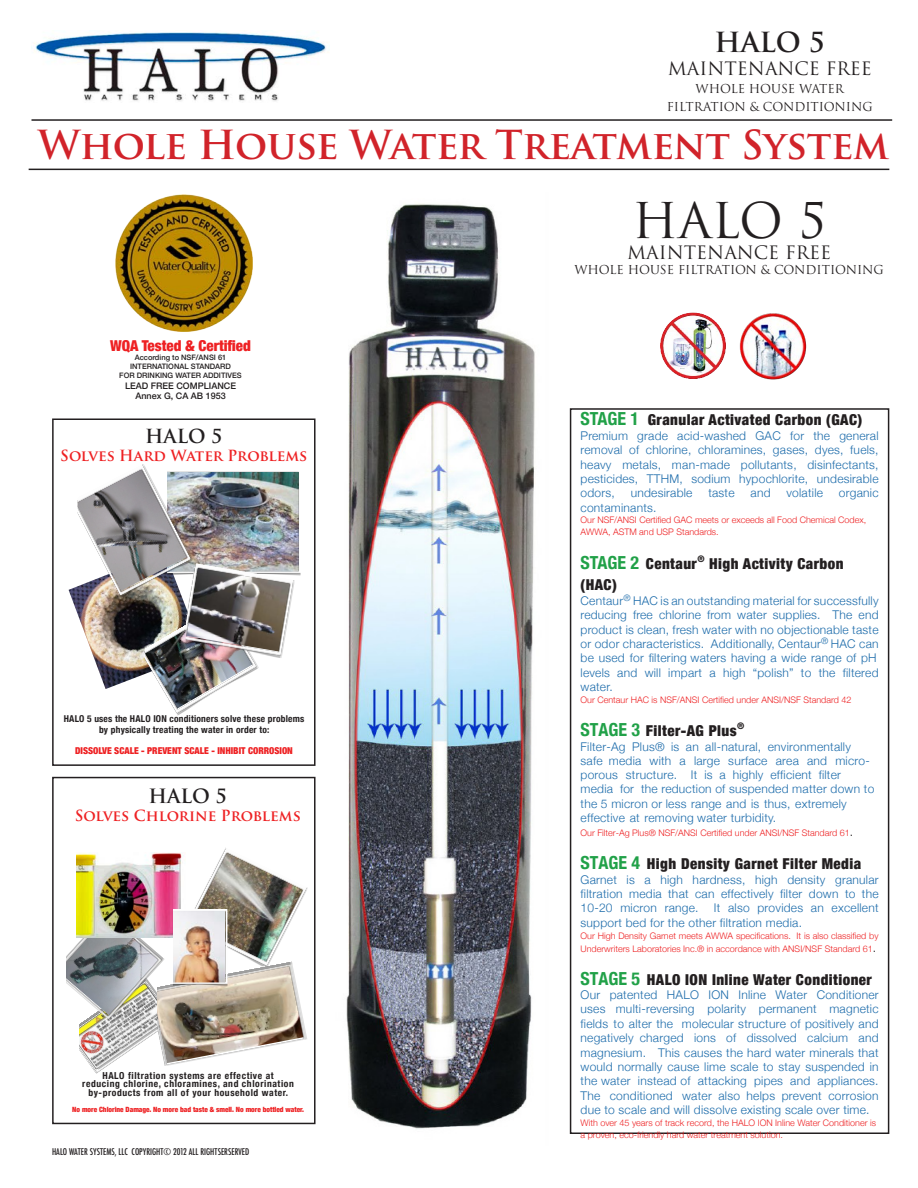
<style>
.page{position:relative;width:918px;height:1188px;background:#fff}
.page>*{position:absolute;margin:0;border:0;box-sizing:border-box;transform-origin:0 0}
.t1{font:48px "Trajan Pro";color:#231f20}
.t2{font:700 39px "Trajan Pro";letter-spacing:-.01em;color:#d1232a}
.t3{font:700 27px "Trajan Pro";color:#231f20}
.t4{font:700 19.2px "Trajan Pro";color:#231f20}
.t5{font:700 18.9px "Trajan Pro";color:#231f20}
.t6{font:18px "Trajan Pro";color:#231f20}
.t7{font:900 condensed 15px "Helvetica Neue";letter-spacing:.03em;color:#231f20}
.t8{font:700 15px "Trajan Pro";color:#ee2123}
.t9{font:900 condensed 15px "Helvetica Neue";color:#ee2123}
.t10{font:300 12px/14.4px "Helvetica Neue";letter-spacing:.02em;color:#1d6cab;text-align:justify}
.t11{font:12px "Trajan Pro";color:#231f20}
.t12{font:700 condensed 9.6px "Helvetica Neue";letter-spacing:.06em;color:#231f20}
.t13{font:700 condensed 9.45px/10.6px "Helvetica Neue";letter-spacing:.02em;color:#231f20;text-align:center}
.t14{font:900 condensed 9.45px "Helvetica Neue";color:#ee2123}
.t15{font:300 9px/12px "Helvetica Neue";color:#ee2123}
.t16{font:500 condensed 9px "Futura";color:#231f20}
.t17{font:500 9px "Helvetica Neue";color:#231f20}
.t18{font:900 condensed 9px "Helvetica Neue";color:#231f20}
.t19{font:500 7.5px "Helvetica Neue";color:#231f20}
.t20{font:900 condensed 7.2px "Helvetica Neue";color:#ee2123}
.s1{font-weight:700;font-size:18px;color:#21a148}
.s2{font-size:12px;color:#231f20}
</style>
<div class="page">
<hr style="left:32px;top:119px;width:860px;height:2px;background:#231f20">
<div style="left:52px;top:777px;width:264px;height:347px;border:2px solid #231f20"></div>
<img style="left:194px;top:848px;width:114px;height:113px">
<img style="left:79px;top:1023px;width:79px;height:51px">
<img style="left:158px;top:961px;width:149px;height:105px">
<img style="left:81px;top:937px;width:87px;height:86px">
<img style="left:66px;top:910px;width:99px;height:110px">
<img style="left:77px;top:853px;width:105px;height:84px">
<img style="left:174px;top:909px;width:53px;height:77px">
<div style="left:52px;top:418px;width:264px;height:348px;border:2px solid #231f20"></div>
<img style="left:69px;top:586px;width:116px;height:103px">
<img style="left:194px;top:471px;width:106px;height:105px">
<img style="left:78px;top:464px;width:116px;height:134px">
<img style="left:145px;top:604px;width:114px;height:112px">
<img style="left:186px;top:563px;width:109px;height:95px">
<div style="left:570px;top:408px;width:319px;height:726px;border:2px solid #231f20"></div>
<hr style="left:29px;top:169px;width:860px;height:1px;background:#231f20">
<img style="left:34px;top:32px;width:292px;height:69px">
<img style="left:346px;top:203px;width:189px;height:926px">
<img style="left:661px;top:313px;width:65px;height:65px">
<img style="left:739px;top:313px;width:68px;height:67px">
<img style="left:115px;top:194px;width:137px;height:138px">
<p class="t3" style="left:714px;top:25px;width:112px">HALO 5</p>
<p class="t6" style="left:668px;top:57px;width:206px">MAINTENANCE FREE</p>
<p class="t11" style="left:696px;top:81px;width:150px">WHOLE HOUSE WATER</p>
<p class="t11" style="left:667px;top:99px;width:207px">FILTRATION &amp; CONDITIONING</p>
<p class="t2" style="left:38px;top:120px;width:853px">Whole House Water Treatment System</p>
<p class="t9" style="left:110px;top:333px;width:142px">WQA Tested &amp; Certified</p>
<p class="t19" style="left:135px;top:351px;width:93px">According to NSF/ANSI 61</p>
<p class="t19" style="left:130px;top:360px;width:102px">INTERNATIONAL STANDARD</p>
<p class="t19" style="left:119px;top:369px;width:124px">FOR DRINKING WATER ADDITIVES</p>
<p class="t17" style="left:125px;top:378px;width:113px">LEAD FREE COMPLIANCE</p>
<p class="t17" style="left:135px;top:389px;width:92px">Annex G, CA AB 1953</p>
<p class="t5" style="left:145px;top:424px;width:79px">HALO 5</p>
<p class="t8" style="left:60px;top:446px;width:249px">Solves Hard Water Problems</p>
<p class="t13" style="left:64px;top:713px;width:242px">HALO 5 uses the HALO ION conditioners solve these problems by physically treating the water in order to:</p>
<p class="t14" style="left:75px;top:743px;width:219px">DISSOLVE SCALE - PREVENT SCALE - INHIBIT CORROSION</p>
<p class="t4" style="left:148px;top:784px;width:80px">HALO 5</p>
<p class="t8" style="left:75px;top:806px;width:227px">Solves Chlorine Problems</p>
<p class="t12" style="left:102px;top:1067px;width:173px">HALO filtration systems are effective at</p>
<p class="t12" style="left:82px;top:1076px;width:213px">reducing chlorine, chloramines, and chlorination</p>
<p class="t12" style="left:88px;top:1084px;width:201px">by-products from all of your household water.</p>
<p class="t20" style="left:72px;top:1104px;width:233px">No more Chlorine Damage. No more bad taste &amp; smell. No more bottled water.</p>
<p class="t16" style="left:52px;top:1146px;width:199px">HALO WATER SYSTEMS, LLC COPYRIGHT© 2012 ALL RIGHTSERSERVED</p>
<p class="t1" style="left:632px;top:190px;width:195px">HALO 5</p>
<p class="t6" style="left:627px;top:241px;width:206px">MAINTENANCE FREE</p>
<p class="t11" style="left:574px;top:262px;width:311px">WHOLE HOUSE FILTRATION &amp; CONDITIONING</p>
<p class="t7" style="left:581px;top:408px;width:283px"><span class="s1">STAGE 1</span> Granular Activated Carbon (GAC)</p>
<p class="t10" style="left:581px;top:427px;width:300px">Premium grade acid-washed GAC for the general removal of chlorine, chloramines, gases, dyes, fuels, heavy metals, man-made pollutants, disinfectants, pesticides, TTHM, sodium hypochlorite, undesirable odors,</p>
<p class="t10" style="left:631px;top:485px;width:63px">undesirable</p>
<p class="t10" style="left:708px;top:485px;width:28px">taste</p>
<p class="t10" style="left:751px;top:485px;width:22px">and</p>
<p class="t10" style="left:786px;top:485px;width:38px">volatile</p>
<p class="t10" style="left:839px;top:485px;width:41px">organic</p>
<p class="t10" style="left:581px;top:499px;width:77px">contaminants.</p>
<p class="t15" style="left:581px;top:513px;width:287px">Our NSF/ANSI Certified GAC meets or exceeds all Food Chemical Codex,<br>AWWA, ASTM and USP Standards.</p>
<p class="t7" style="left:581px;top:552px;width:118px"><span class="s1">STAGE 2</span> Centaur</p>
<p class="t18" style="left:697px;top:551px;width:9px">®</p>
<p class="t7" style="left:709px;top:552px;width:136px">High Activity Carbon</p>
<p class="t7" style="left:581px;top:573px;width:38px">(HAC)</p>
<p class="t10" style="left:581px;top:593px;width:300px;text-align:left">Centaur<sup>®</sup> HAC is an outstanding material for successfully reducing free chlorine from water supplies. The end product is clean, fresh water with no objectionable taste or odor characteristics. Additionally, Centaur<sup>®</sup> HAC can be used for filtering waters having a wide range of pH levels and will impart a high “polish” to the filtered water.</p>
<p class="t15" style="left:581px;top:693px;width:273px">Our Centaur HAC is NSF/ANSI Certified under ANSI/NSF Standard 42</p>
<p class="t7" style="left:581px;top:719px;width:158px"><span class="s1">STAGE 3</span> Filter-AG Plus</p>
<p class="t18" style="left:737px;top:718px;width:9px">®</p>
<p class="t10" style="left:581px;top:738px;width:295px;text-align:left">Filter-Ag Plus® is an all-natural, environmentally safe media with a large surface area and micro&shy;porous structure. It is a highly efficient filter media for the reduction of suspended matter down to the 5 micron or less range and is thus, extremely effective at removing water turbidity.</p>
<p class="t15" style="left:581px;top:826px;width:274px">Our Filter-Ag Plus® NSF/ANSI Certified under ANSI/NSF Standard 61<span class="s2">.</span></p>
<p class="t7" style="left:581px;top:851px;width:282px"><span class="s1">STAGE 4</span> High Density Garnet Filter Media</p>
<p class="t10" style="left:581px;top:871px;width:300px">Garnet is a high hardness, high density granular filtration media that can effectively filter down to the 10-20 micron range.</p>
<p class="t10" style="left:581px;top:900px;width:300px;text-indent:133px">It also provides an excellent support bed for the other filtration media.</p>
<p class="t15" style="left:581px;top:928px;width:300px;line-height:12.9px">Our High Density Garnet meets AWWA specifications. It is also classified by<br>Underwriters Laboratories Inc.® in accordance with ANSI/NSF Standard 61<span class="s2">.</span></p>
<p class="t7" style="left:581px;top:967px;width:293px"><span class="s1">STAGE 5</span> HALO ION Inline Water Conditioner</p>
<p class="t10" style="left:581px;top:987px;width:300px">Our patented HALO ION Inline Water Conditioner uses multi-reversing polarity permanent magnetic fields to alter the molecular structure of positively and negatively charged ions of dissolved calcium and magnesium. This causes the hard water minerals that would normally cause lime scale to stay suspended in the water instead of attacking pipes and appliances.<br>The conditioned water also helps prevent corrosion due to scale and will dissolve existing scale over time.</p>
<p class="t15" style="left:581px;top:1116px;width:297px">With over 45 years of track record, the HALO ION Inline Water Conditioner is a proven, eco-friendly hard water treatment solution.</p>
</div>
